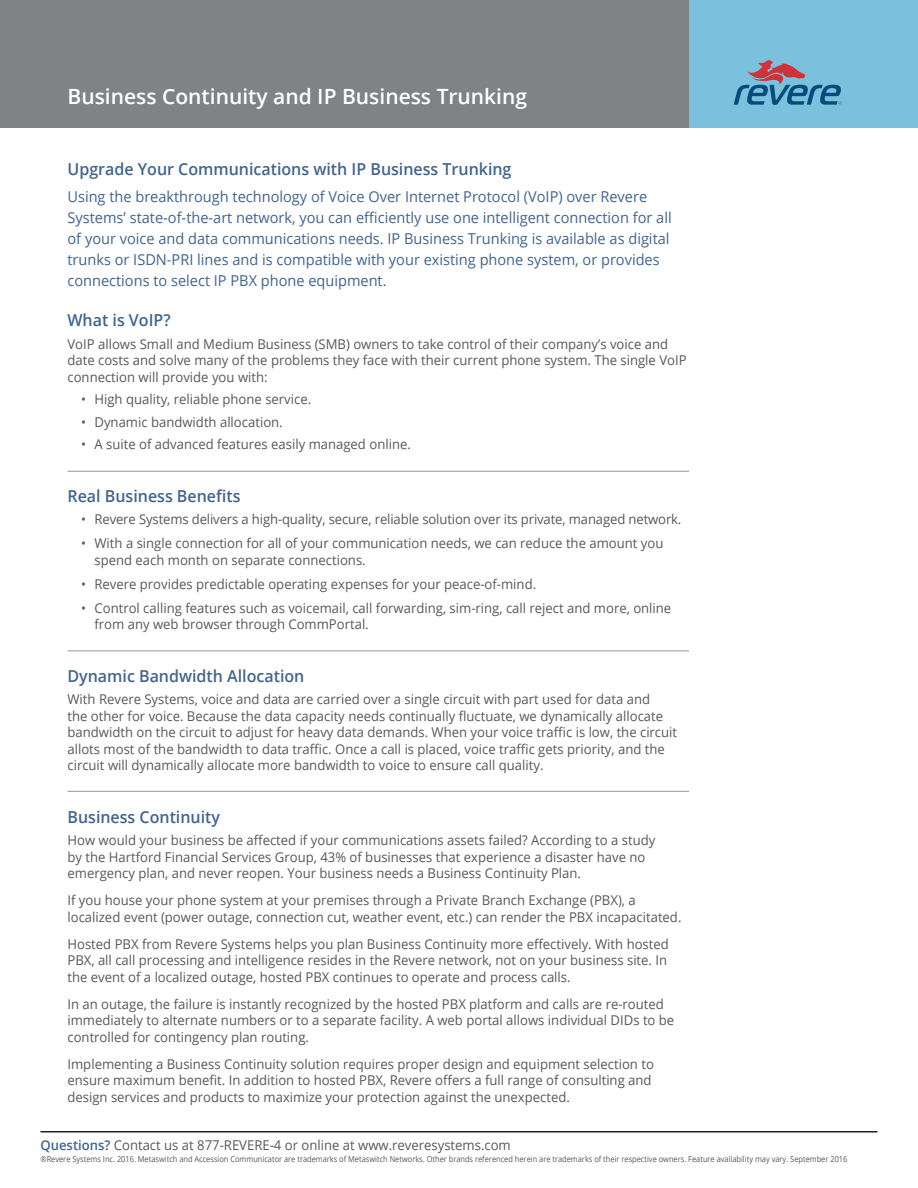
<style>
.page{position:relative;width:918px;height:1188px;background:#fff}
.page>*{position:absolute;margin:0;border:0;box-sizing:border-box;transform-origin:0 0}
.t1{font:600 21px "Open Sans";color:#fff}
.t2{font:600 16.5px "Open Sans";color:#41648f}
.t3{font:15px/21px "Open Sans";color:#41648f}
.t4{font:13.5px/16.5px "Open Sans";color:#57585a}
.t5{font:8.25px "Open Sans";color:#57585a;scale:.9 1}
.s1{font-weight:600;color:#41648f}
</style>
<div class="page">
<div style="left:0;top:0;width:689px;height:127px;background:#808285"></div>
<div style="left:689px;top:0;width:229px;height:127px;background:#7bc0dc"></div>
<svg style="left:734px;top:60px;width:108px;height:45px"></svg>
<hr style="left:40px;top:1131px;width:838px;height:1px;background:#231f20">
<hr style="left:68px;top:471px;width:621px;height:1px;background:#939598">
<hr style="left:68px;top:651px;width:621px;height:1px;background:#939598">
<hr style="left:68px;top:791px;width:621px;height:1px;background:#939598">
<h1 class="t1" style="left:68px;top:82px;width:461px">Business Continuity and IP Business Trunking</h1>
<p class="t2" style="left:68px;top:157px;width:446px">Upgrade Your Communications with IP Business Trunking</p>
<p class="t3" style="left:68px;top:185px;width:606px">Using the breakthrough technology of Voice Over Internet Protocol (VoIP) over Revere Systems’ state-of-the-art network, you can efficiently use one intelligent connection for all of your voice and data communications needs. IP Business Trunking is available as digital trunks or ISDN-PRI lines and is compatible with your existing phone system, or provides connections to select IP PBX phone equipment.</p>
<p class="t2" style="left:68px;top:309px;width:105px">What is VoIP?</p>
<p class="t4" style="left:68px;top:335px;width:621px">VoIP allows Small and Medium Business (SMB) owners to take control of their company’s voice and date costs and solve many of the problems they face with their current phone system. The single VoIP connection will provide you with:</p>
<p class="t4" style="left:81px;top:391px;width:232px">• High quality, reliable phone service.</p>
<p class="t4" style="left:81px;top:413px;width:203px">• Dynamic bandwidth allocation.</p>
<p class="t4" style="left:81px;top:436px;width:331px">• A suite of advanced features easily managed online.</p>
<p class="t2" style="left:68px;top:484px;width:174px">Real Business Benefits</p>
<p class="t4" style="left:81px;top:511px;width:602px">• Revere Systems delivers a high-quality, secure, reliable solution over its private, managed network.</p>
<p class="t4" style="left:95px;top:535px;width:570px;text-indent:-14px">• With a single connection for all of your communication needs, we can reduce the amount you spend each month on separate connections.</p>
<p class="t4" style="left:81px;top:575px;width:457px">• Revere provides predictable operating expenses for your peace-of-mind.</p>
<p class="t4" style="left:95px;top:599px;width:578px;text-indent:-14px">• Control calling features such as voicemail, call forwarding, sim-ring, call reject and more, online from any web browser through CommPortal.</p>
<p class="t2" style="left:68px;top:664px;width:238px">Dynamic Bandwidth Allocation</p>
<p class="t4" style="left:68px;top:691px;width:611px">With Revere Systems, voice and data are carried over a single circuit with part used for data and<br>the other for voice. Because the data capacity needs continually fluctuate, we dynamically allocate bandwidth on the circuit to adjust for heavy data demands. When your voice traffic is low, the circuit allots most of the bandwidth to data traffic. Once a call is placed, voice traffic gets priority, and the circuit will dynamically allocate more bandwidth to voice to ensure call quality.</p>
<p class="t2" style="left:68px;top:805px;width:154px">Business Continuity</p>
<p class="t4" style="left:68px;top:832px;width:589px">How would your business be affected if your communications assets failed? According to a study by the Hartford Financial Services Group, 43% of businesses that experience a disaster have no emergency plan, and never reopen. Your business needs a Business Continuity Plan.</p>
<p class="t4" style="left:68px;top:892px;width:615px">If you house your phone system at your premises through a Private Branch Exchange (PBX), a localized event (power outage, connection cut, weather event, etc.) can render the PBX incapacitated.</p>
<p class="t4" style="left:68px;top:935px;width:603px">Hosted PBX from Revere Systems helps you plan Business Continuity more effectively. With hosted<br>PBX, all call processing and intelligence resides in the Revere network, not on your business site. In the event of a localized outage, hosted PBX continues to operate and process calls.</p>
<p class="t4" style="left:68px;top:995px;width:608px">In an outage, the failure is instantly recognized by the hosted PBX platform and calls are re-routed immediately to alternate numbers or to a separate facility. A web portal allows individual DIDs to be controlled for contingency plan routing.</p>
<p class="t4" style="left:68px;top:1055px;width:588px">Implementing a Business Continuity solution requires proper design and equipment selection to ensure maximum benefit. In addition to hosted PBX, Revere offers a full range of consulting and design services and products to maximize your protection against the unexpected.</p>
<p class="t4" style="left:40px;top:1137px;width:472px"><span class="s1">Questions?</span> Contact us at 877-REVERE-4 or online at www.reveresystems.com</p>
<p class="t5" style="left:40px;top:1154px;width:898px">®Revere Systems Inc. 2016. Metaswitch and Accession Communicator are trademarks of Metaswitch Networks. Other brands referenced herein are trademarks of their respective owners. Feature availability may vary. September 2016</p>
</div>
